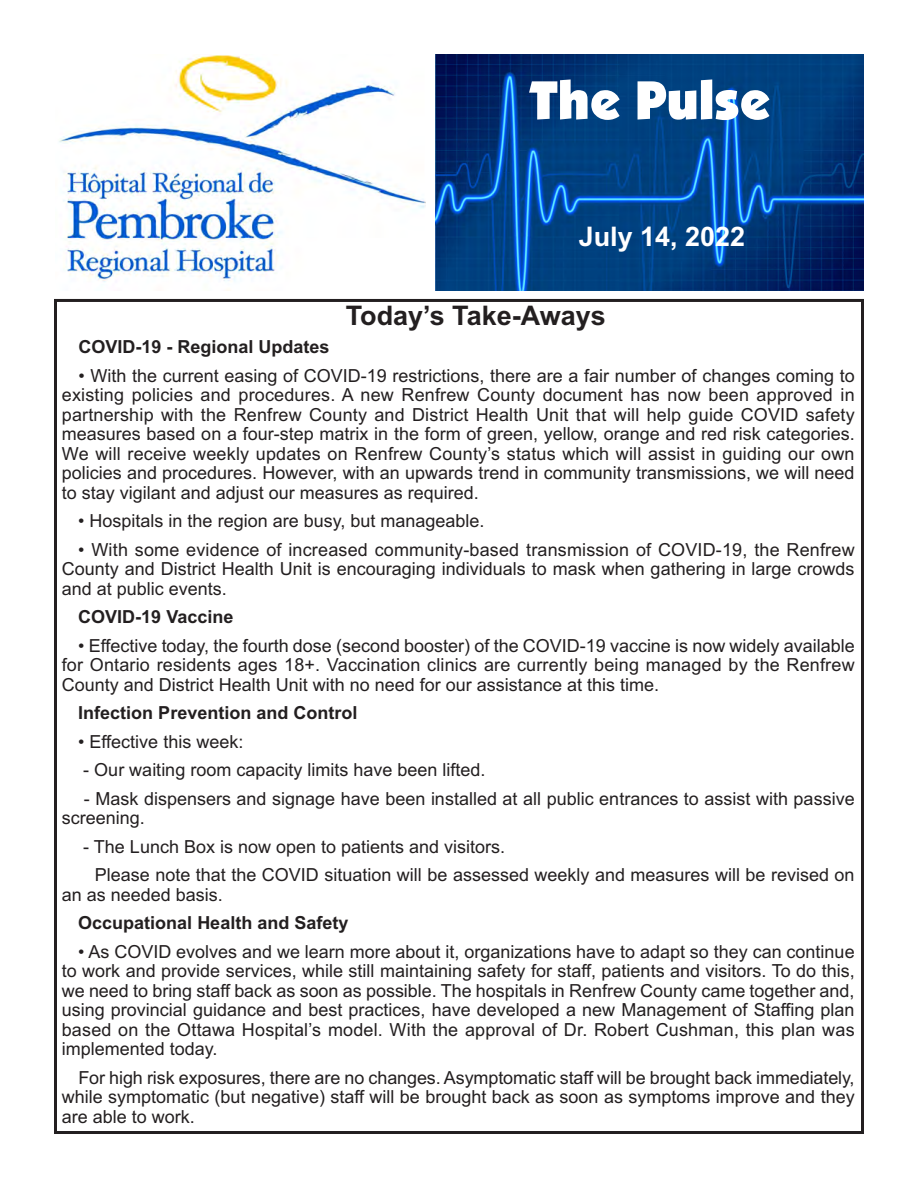
<style>
.page{position:relative;width:918px;height:1188px;background:#fff}
.page>*{position:absolute;margin:0;border:0;box-sizing:border-box;transform-origin:0 0}
.t1{font:54px "Boulder";color:#fff}
.t2{font:700 27px "Arial";color:#231f20}
.t3{font:700 27px "Arial";color:#fff}
.t4{font:18px/19.5px "Arial";color:#231f20;text-align:justify}
.t5{font:700 18px "Arial";color:#231f20}
</style>
<div class="page">
<img style="left:59px;top:55px;width:367px;height:228px">
<img style="left:435px;top:54px;width:429px;height:236px">
<p class="t1" style="left:529px;top:69px;width:242px">The Pulse</p>
<p class="t3" style="left:579px;top:227px;width:168px">July 14, 2022</p>
<p class="t2" style="left:346px;top:306px;width:262px">Today’s Take-Aways</p>
<p class="t5" style="left:78px;top:341px;width:253px">COVID-19 - Regional Updates</p>
<p class="t4" style="left:62px;top:368px;width:794px;text-indent:17px">• With the current easing of COVID-19 restrictions, there are a fair number of changes coming to existing policies and procedures. A new Renfrew County document has now been approved in partnership with the Renfrew County and District Health Unit that will help guide COVID safety measures based on a four-step matrix in the form of green, yellow, orange and red risk categories.<br>We will receive weekly updates on Renfrew County’s status which will assist in guiding our own policies and procedures. However, with an upwards trend in community transmissions, we will need to stay vigilant and adjust our measures as required.</p>
<p class="t4" style="left:78px;top:513px;width:408px">• Hospitals in the region are busy, but manageable.</p>
<p class="t4" style="left:62px;top:542px;width:794px;text-indent:17px">• With some evidence of increased community-based transmission of COVID-19, the Renfrew County and District Health Unit is encouraging individuals to mask when gathering in large crowds and at public events.</p>
<p class="t5" style="left:78px;top:610px;width:157px">COVID-19 Vaccine</p>
<p class="t4" style="left:62px;top:638px;width:794px;text-indent:17px">• Effective today, the fourth dose (second booster) of the COVID-19 vaccine is now widely available for Ontario residents ages 18+. Vaccination clinics are currently being managed by the Renfrew County and District Health Unit with no need for our assistance at this time.</p>
<p class="t5" style="left:78px;top:706px;width:281px">Infection Prevention and Control</p>
<p class="t4" style="left:78px;top:734px;width:167px">• Effective this week:</p>
<p class="t4" style="left:83px;top:762px;width:404px">- Our waiting room capacity limits have been lifted.</p>
<p class="t4" style="left:62px;top:791px;width:794px;text-indent:22px">- Mask dispensers and signage have been installed at all public entrances to assist with passive screening.</p>
<p class="t4" style="left:83px;top:838px;width:423px">- The Lunch Box is now open to patients and visitors.</p>
<p class="t4" style="left:62px;top:867px;width:794px;text-indent:33px">Please note that the COVID situation will be assessed weekly and measures will be revised on an as needed basis.</p>
<p class="t5" style="left:78px;top:916px;width:272px">Occupational Health and Safety</p>
<p class="t4" style="left:62px;top:943px;width:794px;text-indent:17px">• As COVID evolves and we learn more about it, organizations have to adapt so they can continue to work and provide services, while still maintaining safety for staff, patients and visitors. To do this, we need to bring staff back as soon as possible. The hospitals in Renfrew County came together and, using provincial guidance and best practices, have developed a new Management of Staffing plan based on the Ottawa Hospital’s model. With the approval of Dr. Robert Cushman, this plan was implemented today.</p>
<p class="t4" style="left:62px;top:1069px;width:794px;text-indent:17px">For high risk exposures, there are no changes. Asymptomatic staff will be brought back immediately, while symptomatic (but negative) staff will be brought back as soon as symptoms improve and they are able to work.</p>
</div>
